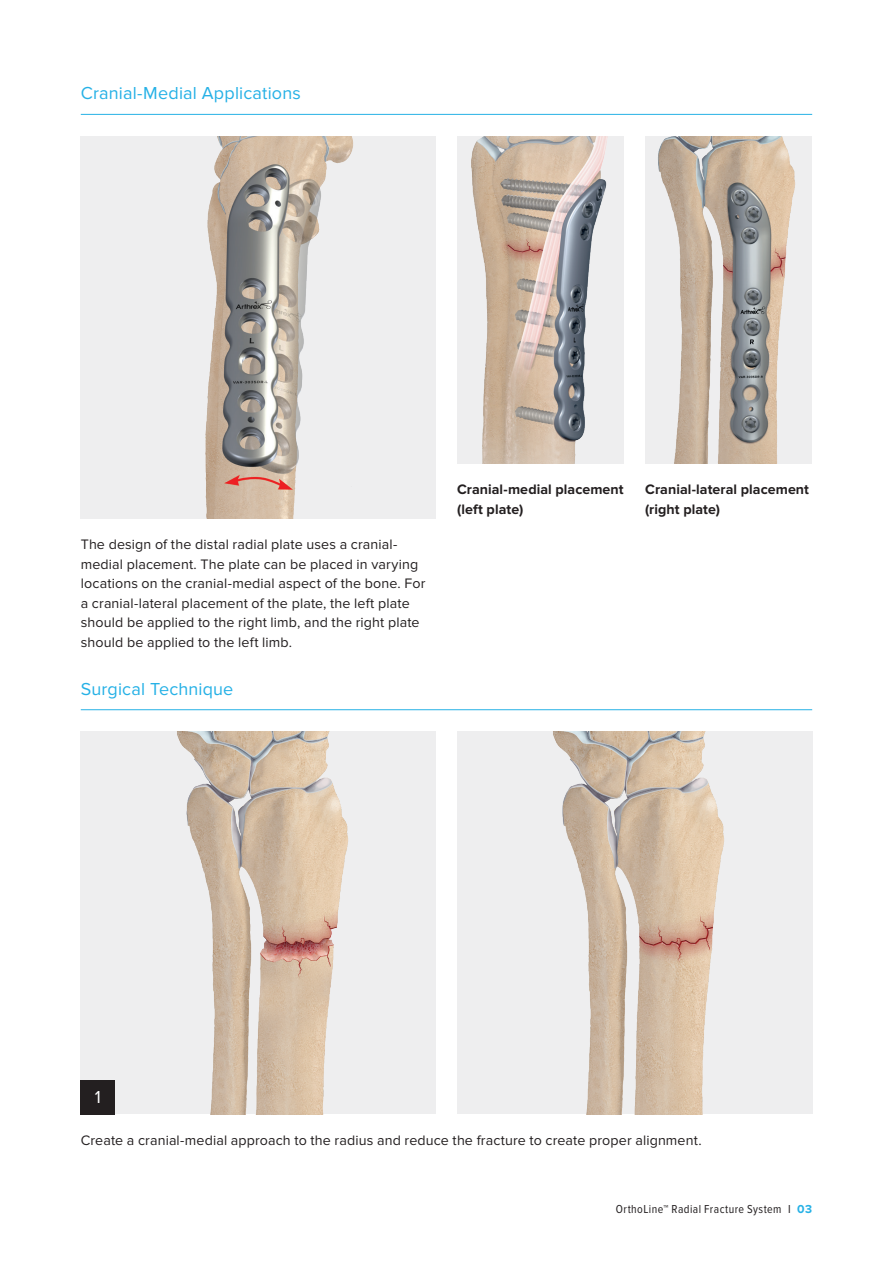
<style>
.page{position:relative;width:893px;height:1263px;background:#fff}
.page>*{position:absolute;margin:0;border:0;box-sizing:border-box;transform-origin:0 0}
.t1{font:18px "Proxima Nova";letter-spacing:.01em;color:#26b1e6}
.t2{font:18px "Proxima Nova";color:#fff}
.t3{font:14.25px/19.5px "Proxima Nova";letter-spacing:.01em;color:#231f20}
.t4{font:700 14.25px/19.5px "Proxima Nova";letter-spacing:.005em;color:#231f20}
.t5{font:12px "Proxima Nova Cond";letter-spacing:.035em;color:#231f20}
.s1{font-family:"Proxima Nova";font-weight:700;color:#26b1e6}
</style>
<div class="page">
<img style="left:81px;top:136px;width:355px;height:383px">
<img style="left:457px;top:136px;width:167px;height:328px">
<img style="left:645px;top:136px;width:167px;height:328px">
<img style="left:81px;top:731px;width:355px;height:383px">
<img style="left:457px;top:731px;width:355px;height:383px">
<div style="left:81px;top:1080px;width:34px;height:34px;background:#231f20"></div>
<hr style="left:81px;top:114px;width:731px;height:1px;background:#26b1e6">
<hr style="left:81px;top:709px;width:731px;height:1px;background:#26b1e6">
<p class="t1" style="left:81px;top:83px;width:222px">Cranial-Medial Applications</p>
<p class="t3" style="left:81px;top:535px;width:346px">The design of the distal radial plate uses a cranial&shy;medial placement. The plate can be placed in varying locations on the cranial-medial aspect of the bone. For a cranial-lateral placement of the plate, the left plate should be applied to the right limb, and the right plate should be applied to the left limb.</p>
<p class="t1" style="left:81px;top:678px;width:154px">Surgical Technique</p>
<p class="t4" style="left:457px;top:480px;width:168px">Cranial-medial placement (left plate)</p>
<p class="t4" style="left:645px;top:480px;width:165px">Cranial-lateral placement (right plate)</p>
<p class="t2" style="left:95px;top:1087px;width:8px">1</p>
<p class="t3" style="left:81px;top:1130px;width:622px">Create a cranial-medial approach to the radius and reduce the fracture to create proper alignment.</p>
<p class="t5" style="left:616px;top:1202px;width:198px">OrthoLine™ Radial Fracture System I <span class="s1">03</span></p>
</div>
